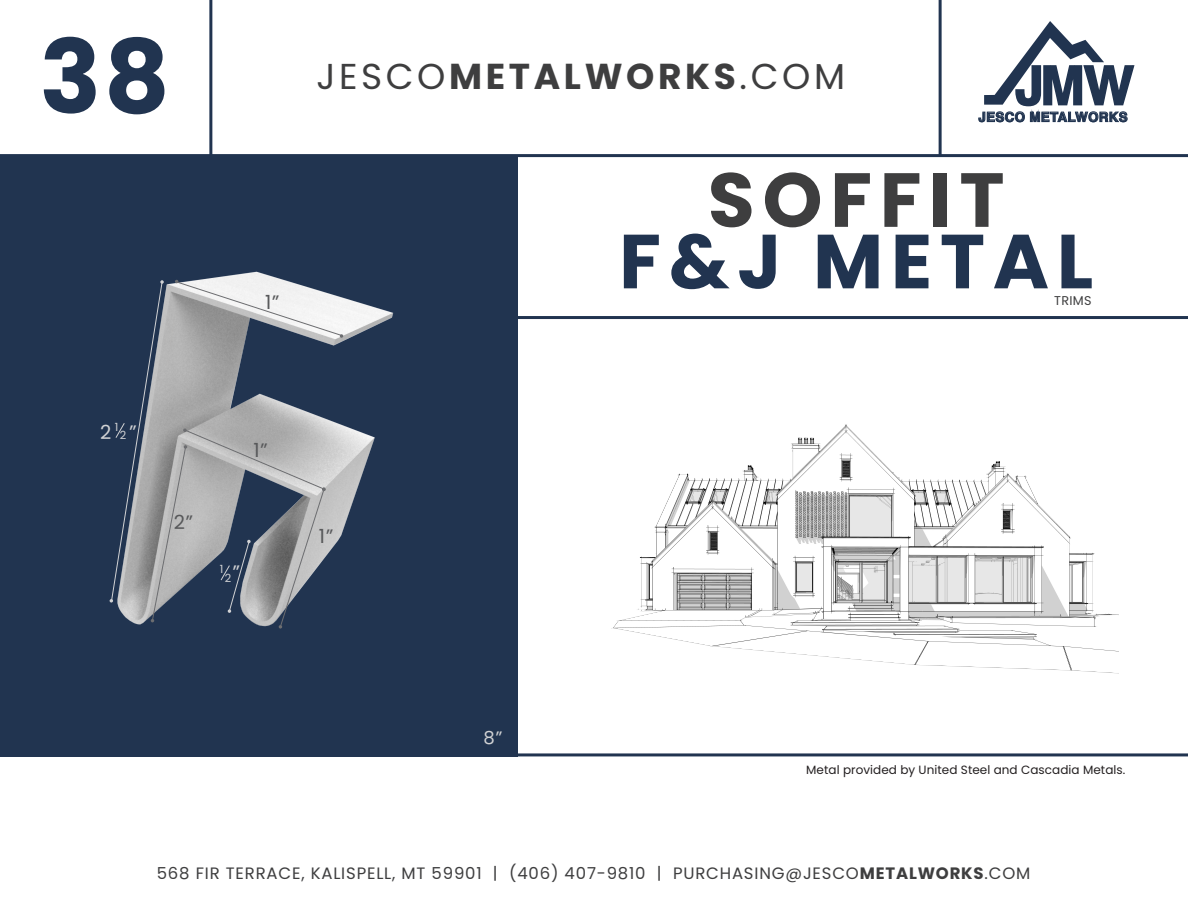
<style>
.page{position:relative;width:1188px;height:918px;background:#fff}
.page>*{position:absolute;margin:0;border:0;box-sizing:border-box;transform-origin:0 0}
.t1{font:700 102px "Poppins";color:#213450}
.t2{font:700 76.5px "Poppins";letter-spacing:.1em;color:#213450}
.t3{font:700 76.5px "Poppins";letter-spacing:.1em;color:#3e3e3f}
.t4{font:700 36px "Poppins";letter-spacing:.1em;color:#3e3e3f}
.t5{font:19.5px "Poppins";color:#57585a}
.t6{font:19.5px "Poppins";color:#d1d2d4}
.t7{font:18px "Poppins";color:#d1d2d4}
.t8{font:16.5px "Poppins";letter-spacing:.05em;color:#3e3e3f}
.t9{font:700 13.2px "Helvetica";letter-spacing:.03em;color:#213450}
.t10{font:12.75px "Poppins";letter-spacing:.025em;color:#3e3e3f}
.t11{font:12px "Poppins";letter-spacing:.005em;color:#231f20}
.t12{font:11.25px "Poppins";color:#d1d2d4}
.s1{font-weight:400}
.s2{font-weight:700}
</style>
<div class="page">
<div style="left:0;top:157px;width:517px;height:599px;background:#213450"></div>
<img style="left:109px;top:264px;width:409px;height:390px">
<img style="left:611px;top:424px;width:508px;height:250px">
<svg style="left:978px;top:21px;width:157px;height:101px"></svg>
<hr style="left:209px;top:0;width:3px;height:158px;background:#213450">
<hr style="left:939px;top:0;width:3px;height:156px;background:#213450">
<hr style="left:0;top:154px;width:1188px;height:3px;background:#213450">
<hr style="left:514px;top:316px;width:674px;height:3px;background:#213450">
<hr style="left:0;top:753px;width:1188px;height:3px;background:#213450">
<svg style="left:110px;top:280px;width:233px;height:349px"></svg>
<h1 class="t1" style="left:40px;top:18px;width:132px">38</h1>
<p class="t5" style="left:265px;top:291px;width:16px">1”</p>
<h3 class="t4" style="left:316px;top:56px;width:530px"><span class="s1">JESCO</span>METALWORKS<span class="s1">.COM</span></h3>
<p class="t9" style="left:979px;top:109px;width:151px">JESCO METALWORKS</p>
<h2 class="t3" style="left:708px;top:156px;width:298px">SOFFIT</h2>
<h2 class="t2" style="left:619px;top:217px;width:476px">F&amp;J METAL</h2>
<p class="t10" style="left:1054px;top:293px;width:39px">TRIMS</p>
<p class="t12" style="left:115px;top:420px;width:5px">1</p>
<p class="t6" style="left:100px;top:420px;width:38px">2 ”</p>
<p class="t12" style="left:120px;top:429px;width:8px">2</p>
<p class="t5" style="left:174px;top:511px;width:21px">2”</p>
<p class="t5" style="left:254px;top:438px;width:16px">1”</p>
<p class="t12" style="left:220px;top:563px;width:5px">1</p>
<p class="t6" style="left:232px;top:561px;width:9px">”</p>
<p class="t12" style="left:225px;top:571px;width:8px">2</p>
<p class="t5" style="left:319px;top:525px;width:16px">1”</p>
<p class="t7" style="left:484px;top:727px;width:20px">8”</p>
<p class="t11" style="left:806px;top:763px;width:321px">Metal provided by United Steel and Cascadia Metals.</p>
<p class="t8" style="left:157px;top:863px;width:875px">568 FIR TERRACE, KALISPELL, MT 59901 | (406) 407-9810 | PURCHASING@JESCO<span class="s2">METALWORKS</span>.COM</p>
</div>
